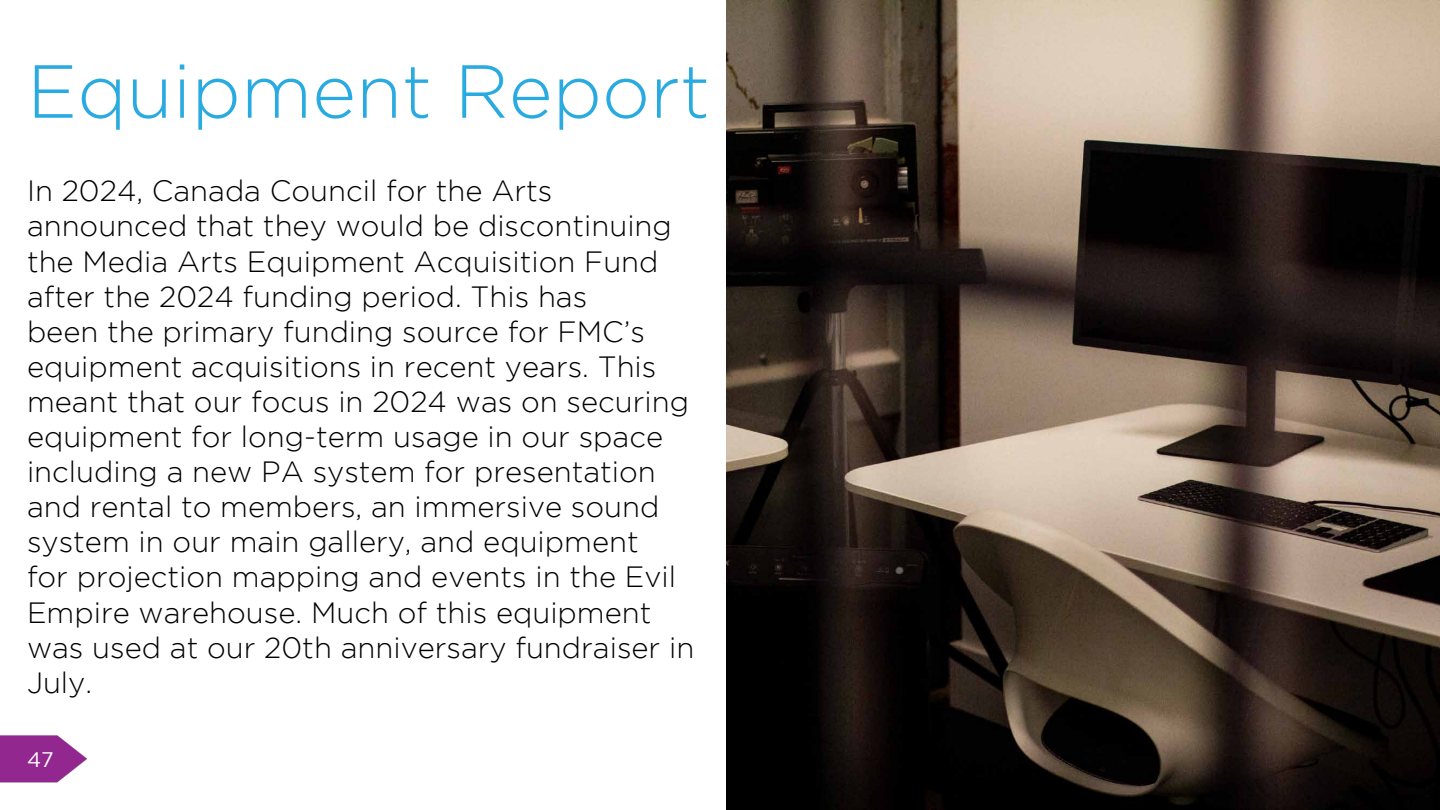
<style>
.page{position:relative;width:1440px;height:810px;background:#fff}
.page>*{position:absolute;margin:0;border:0;box-sizing:border-box;transform-origin:0 0}
.t1{font:300 75px "Gotham";color:#29abe1}
.t2{font:300 29.25px/35.1px "Gotham";color:#000}
.t3{font:21px "Gotham";color:#fff}
</style>
<div class="page">
<img style="left:0;top:735px;width:87px;height:48px">
<img style="left:726px;top:0;width:714px;height:810px">
<h1 class="t1" style="left:27px;top:50px;width:685px">Equipment Report</h1>
<p class="t2" style="left:27px;top:173px;width:669px">In 2024, Canada Council for the Arts announced that they would be discontinuing the Media Arts Equipment Acquisition Fund after the 2024 funding period. This has<br>been the primary funding source for FMC’s equipment acquisitions in recent years. This meant that our focus in 2024 was on securing equipment for long-term usage in our space including a new PA system for presentation and rental to members, an immersive sound system in our main gallery, and equipment<br>for projection mapping and events in the Evil Empire warehouse. Much of this equipment was used at our 20th anniversary fundraiser in July.</p>
<p class="t3" style="left:27px;top:748px;width:28px">47</p>
</div>
